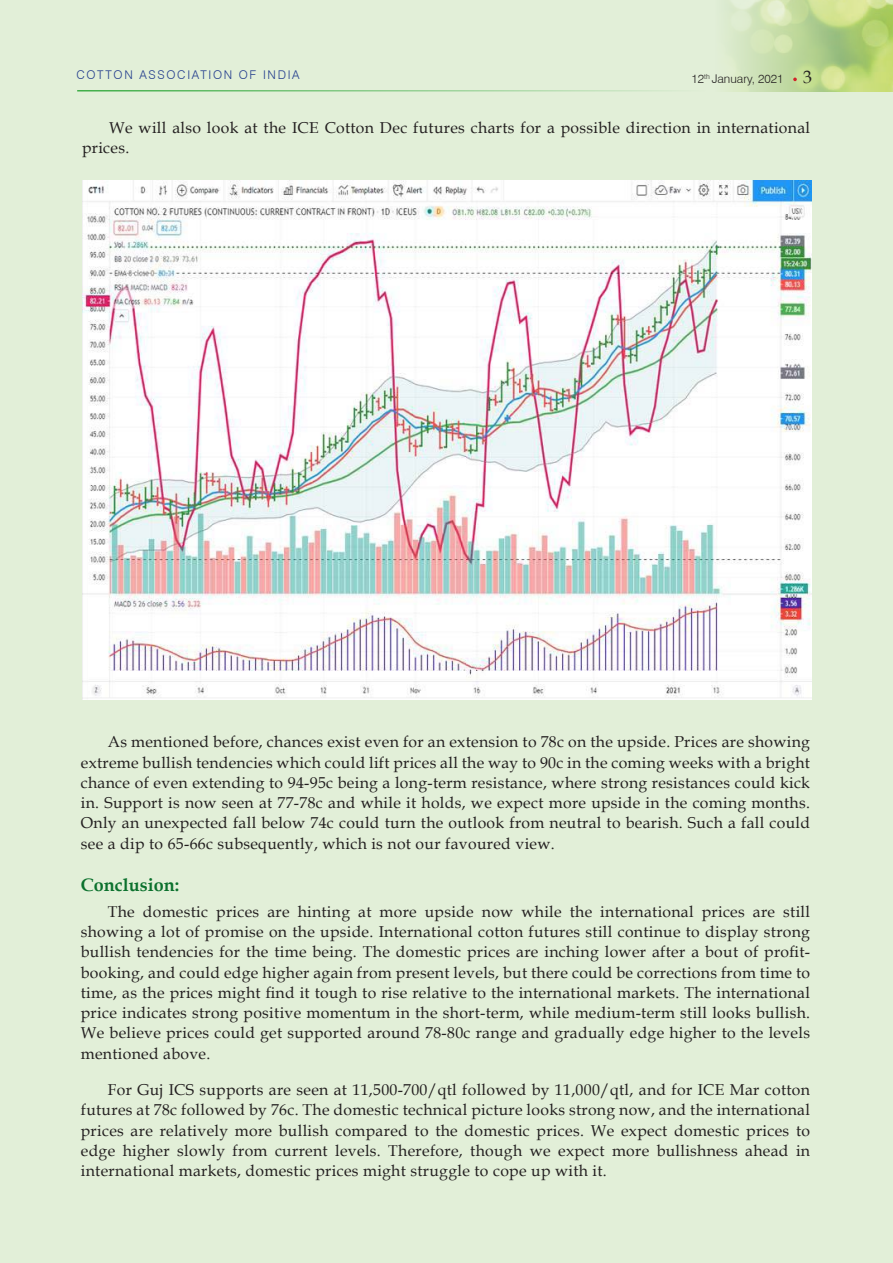
<style>
.page{position:relative;width:893px;height:1263px;background:#e2efd8}
.page>*{position:absolute;margin:0;border:0;box-sizing:border-box;transform-origin:0 0}
.BODY_BOLD{font:700 18px "Book Antiqua";color:#0b712d}
.BODY_TEXT{font:15.75px/20.2px "Book Antiqua";letter-spacing:.02em;color:#231f20;text-align:justify}
.t1{font:300 12px "Swiss 721 BT";letter-spacing:.14em;color:#253f8e}
.t2{font:300 12px "Swiss 721 BT";color:#231f20}
.s1{font-family:"Book Antiqua";font-weight:400;font-size:18px}
</style>
<div class="page">
<img style="left:728px;top:0;width:165px;height:91px">
<hr style="left:77px;top:90px;width:628px;height:2px;background:#40ae49">
<svg style="left:793px;top:78px;width:4px;height:3px"></svg>
<img style="left:82px;top:181px;width:730px;height:518px">
<p class="t1" style="left:76px;top:67px;width:225px">COTTON ASSOCIATION OF INDIA</p>
<p class="t2" style="left:691px;top:71px;width:122px">12<sup>th</sup> January, 2021 <span class="s1">3</span></p>
<p class="BODY_TEXT" style="left:82px;top:117px;width:729px;text-indent:27px">We will also look at the ICE Cotton Dec futures charts for a possible direction in international prices.</p>
<p class="BODY_TEXT" style="left:81px;top:731px;width:731px;text-indent:27px">As mentioned before, chances exist even for an extension to 78c on the upside. Prices are showing extreme bullish tendencies which could lift prices all the way to 90c in the coming weeks with a bright chance of even extending to 94-95c being a long-term resistance, where strong resistances could kick in. Support is now seen at 77-78c and while it holds, we expect more upside in the coming months.<br>Only an unexpected fall below 74c could turn the outlook from neutral to bearish. Such a fall could see a dip to 65-66c subsequently, which is not our favoured view.</p>
<p class="BODY_BOLD" style="left:81px;top:873px;width:100px">Conclusion:</p>
<p class="BODY_TEXT" style="left:81px;top:901px;width:731px;text-indent:27px">The domestic prices are hinting at more upside now while the international prices are still showing a lot of promise on the upside. International cotton futures still continue to display strong bullish tendencies for the time being. The domestic prices are inching lower after a bout of profit&shy;booking, and could edge higher again from present levels, but there could be corrections from time to time, as the prices might find it tough to rise relative to the international markets. The international price indicates strong positive momentum in the short-term, while medium-term still looks bullish.<br>We believe prices could get supported around 78-80c range and gradually edge higher to the levels mentioned above.</p>
<p class="BODY_TEXT" style="left:81px;top:1079px;width:731px;text-indent:27px">For Guj ICS supports are seen at 11,500-700/qtl followed by 11,000/qtl, and for ICE Mar cotton futures at 78c followed by 76c. The domestic technical picture looks strong now, and the international prices are relatively more bullish compared to the domestic prices. We expect domestic prices to edge higher slowly from current levels. Therefore, though we expect more bullishness ahead in international markets, domestic prices might struggle to cope up with it.</p>
</div>
